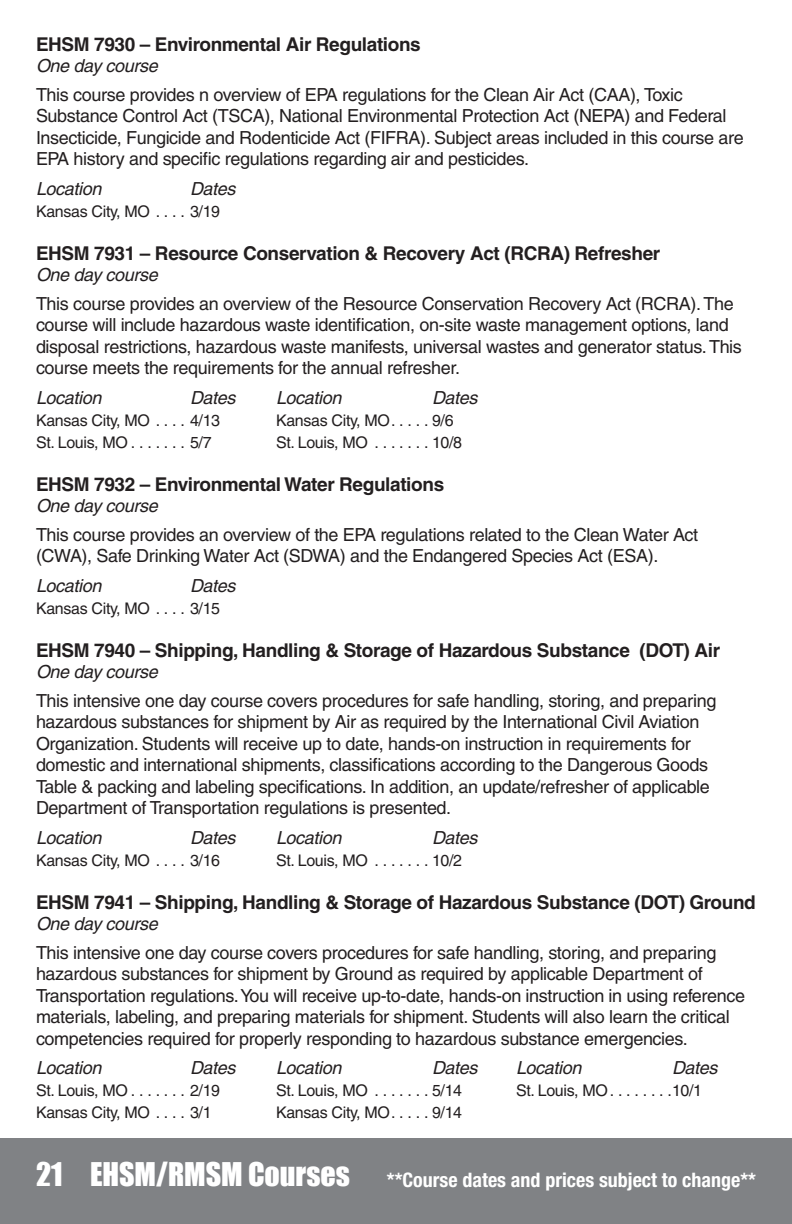
<style>
.page{position:relative;width:792px;height:1224px;background:#fff}
.page>*{position:absolute;margin:0;border:0;box-sizing:border-box;transform-origin:0 0}
.t1{font:30px "Impact";color:#fff}
.t2{font:700 condensed 20px "Helvetica Neue";color:#fff}
.t3{font:700 19px "Helvetica";letter-spacing:-.02em;color:#231f20}
.t4{font:18px/21.6px "Helvetica";letter-spacing:-.02em;color:#231f20}
.t5{font:italic 18px "Helvetica";letter-spacing:-.02em;color:#231f20}
.t6{font:16px "Helvetica";letter-spacing:-.02em;color:#231f20}
</style>
<div class="page">
<div style="left:0;top:1138px;width:792px;height:86px;background:#808285"></div>
<p class="t3" style="left:36px;top:32px;width:386px">EHSM 7930 – Environmental Air Regulations</p>
<p class="t5" style="left:36px;top:55px;width:123px">One day course</p>
<p class="t4" style="left:36px;top:84px;width:709px">This course provides n overview of EPA regulations for the Clean Air Act (CAA), Toxic Substance Control Act (TSCA), National Environmental Protection Act (NEPA) and Federal Insecticide, Fungicide and Rodenticide Act (FIFRA). Subject areas included in this course are EPA history and specific regulations regarding air and pesticides.</p>
<p class="t5" style="left:36px;top:178px;width:67px">Location</p>
<p class="t5" style="left:190px;top:178px;width:47px">Dates</p>
<p class="t6" style="left:36px;top:202px;width:119px">Kansas City, MO .....</p>
<p class="t6" style="left:190px;top:202px;width:32px">3/19</p>
<p class="t3" style="left:36px;top:241px;width:626px">EHSM 7931 – Resource Conservation &amp; Recovery Act (RCRA) Refresher</p>
<p class="t5" style="left:36px;top:264px;width:123px">One day course</p>
<p class="t4" style="left:36px;top:293px;width:707px">This course provides an overview of the Resource Conservation Recovery Act (RCRA). The course will include hazardous waste identification, on-site waste management options, land disposal restrictions, hazardous waste manifests, universal wastes and generator status. This course meets the requirements for the annual refresher.</p>
<p class="t5" style="left:36px;top:387px;width:67px">Location</p>
<p class="t5" style="left:190px;top:387px;width:47px">Dates</p>
<p class="t5" style="left:276px;top:387px;width:67px">Location</p>
<p class="t5" style="left:432px;top:387px;width:47px">Dates</p>
<p class="t6" style="left:36px;top:411px;width:119px">Kansas City, MO .....</p>
<p class="t6" style="left:190px;top:411px;width:32px">4/13</p>
<p class="t6" style="left:276px;top:411px;width:119px">Kansas City, MO.....</p>
<p class="t6" style="left:432px;top:411px;width:23px">9/6</p>
<p class="t6" style="left:36px;top:433px;width:100px">St. Louis, MO .......</p>
<p class="t6" style="left:190px;top:433px;width:23px">5/7</p>
<p class="t6" style="left:276px;top:433px;width:100px">St. Louis, MO .......</p>
<p class="t6" style="left:432px;top:433px;width:32px">10/8</p>
<p class="t3" style="left:36px;top:472px;width:410px">EHSM 7932 – Environmental Water Regulations</p>
<p class="t5" style="left:36px;top:495px;width:123px">One day course</p>
<p class="t4" style="left:36px;top:524px;width:664px">This course provides an overview of the EPA regulations related to the Clean Water Act (CWA), Safe Drinking Water Act (SDWA) and the Endangered Species Act (ESA).</p>
<p class="t5" style="left:36px;top:575px;width:67px">Location</p>
<p class="t5" style="left:190px;top:575px;width:47px">Dates</p>
<p class="t6" style="left:36px;top:599px;width:119px">Kansas City, MO .....</p>
<p class="t6" style="left:190px;top:599px;width:32px">3/15</p>
<p class="t3" style="left:36px;top:638px;width:686px">EHSM 7940 – Shipping, Handling &amp; Storage of Hazardous Substance (DOT) Air</p>
<p class="t5" style="left:36px;top:661px;width:123px">One day course</p>
<p class="t4" style="left:36px;top:690px;width:682px">This intensive one day course covers procedures for safe handling, storing, and preparing hazardous substances for shipment by Air as required by the International Civil Aviation Organization. Students will receive up to date, hands-on instruction in requirements for domestic and international shipments, classifications according to the Dangerous Goods Table &amp; packing and labeling specifications. In addition, an update/refresher of applicable Department of Transportation regulations is presented.</p>
<p class="t5" style="left:36px;top:827px;width:67px">Location</p>
<p class="t5" style="left:190px;top:827px;width:47px">Dates</p>
<p class="t5" style="left:276px;top:827px;width:67px">Location</p>
<p class="t5" style="left:432px;top:827px;width:47px">Dates</p>
<p class="t6" style="left:36px;top:851px;width:119px">Kansas City, MO .....</p>
<p class="t6" style="left:190px;top:851px;width:32px">3/16</p>
<p class="t6" style="left:276px;top:851px;width:100px">St. Louis, MO .......</p>
<p class="t6" style="left:432px;top:851px;width:32px">10/2</p>
<p class="t3" style="left:36px;top:890px;width:721px">EHSM 7941 – Shipping, Handling &amp; Storage of Hazardous Substance (DOT) Ground</p>
<p class="t5" style="left:36px;top:913px;width:123px">One day course</p>
<p class="t4" style="left:36px;top:942px;width:711px">This intensive one day course covers procedures for safe handling, storing, and preparing hazardous substances for shipment by Ground as required by applicable Department of Transportation regulations. You will receive up-to-date, hands-on instruction in using reference materials, labeling, and preparing materials for shipment. Students will also learn the critical competencies required for properly responding to hazardous substance emergencies.</p>
<p class="t5" style="left:36px;top:1057px;width:67px">Location</p>
<p class="t5" style="left:190px;top:1057px;width:47px">Dates</p>
<p class="t5" style="left:276px;top:1057px;width:67px">Location</p>
<p class="t5" style="left:432px;top:1057px;width:47px">Dates</p>
<p class="t5" style="left:516px;top:1057px;width:67px">Location</p>
<p class="t5" style="left:672px;top:1057px;width:47px">Dates</p>
<p class="t6" style="left:36px;top:1081px;width:100px">St. Louis, MO .......</p>
<p class="t6" style="left:190px;top:1081px;width:32px">2/19</p>
<p class="t6" style="left:276px;top:1081px;width:100px">St. Louis, MO .......</p>
<p class="t6" style="left:432px;top:1081px;width:32px">5/14</p>
<p class="t6" style="left:516px;top:1081px;width:99px">St. Louis, MO .......</p>
<p class="t6" style="left:672px;top:1081px;width:32px">10/1</p>
<p class="t6" style="left:36px;top:1103px;width:119px">Kansas City, MO .....</p>
<p class="t6" style="left:190px;top:1103px;width:23px">3/1</p>
<p class="t6" style="left:276px;top:1103px;width:119px">Kansas City, MO.....</p>
<p class="t6" style="left:432px;top:1103px;width:32px">9/14</p>
<p class="t1" style="left:36px;top:1151px;width:315px">21 EHSM/RMSM Courses</p>
<p class="t2" style="left:387px;top:1167px;width:371px">**Course dates and prices subject to change**</p>
</div>
